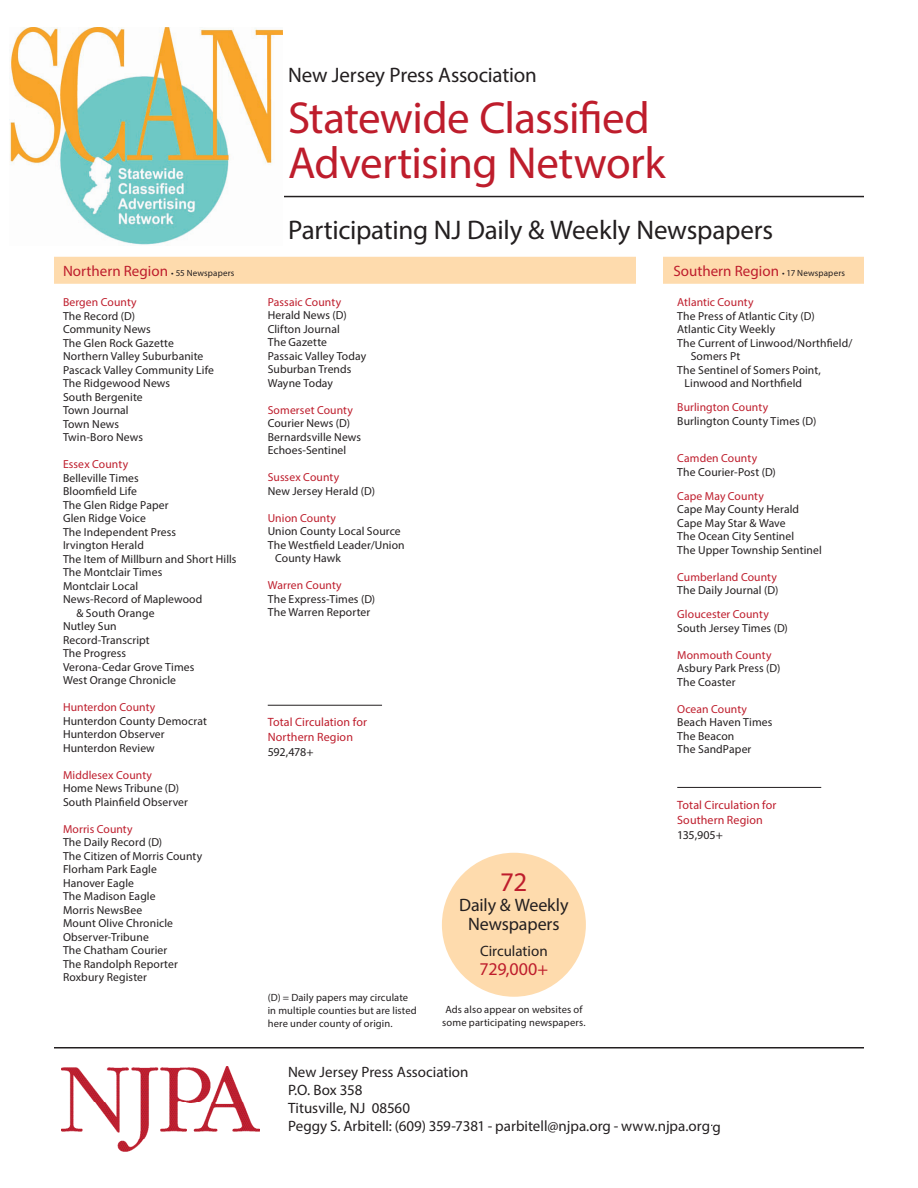
<style>
.page{position:relative;width:918px;height:1188px;background:#fff}
.page>*{position:absolute;margin:0;border:0;box-sizing:border-box;transform-origin:0 0}
.t1{font:45px/45px "Myriad Pro";letter-spacing:-.015em;color:#be1d2c}
.t2{font:27px "Myriad Pro";letter-spacing:-.01em;color:#231f20}
.t3{font:27px "Myriad Pro";color:#be1d2c}
.t4{font:21px "Myriad Pro";letter-spacing:-.01em;color:#231f20}
.t5{font:18px "Myriad Pro";letter-spacing:-.005em;color:#231f20}
.t6{font:18px "Myriad Pro";letter-spacing:-.005em;color:#be1d2c}
.t7{font:15px/18px "Myriad Pro";color:#231f20}
.t8{font:15px "Myriad Pro";color:#be1d2c}
.t9{font:12px "Myriad Pro";letter-spacing:.01em;color:#be1d2c}
.t10{font:12px "Myriad Pro";letter-spacing:-.015em;color:#231f20}
.t11{font:11.7px/13.5px "Myriad Pro";letter-spacing:.01em;color:#231f20}
.t12{font:11.7px "Myriad Pro";letter-spacing:.01em;color:#be1d2c}
.t13{font:10.5px/13.2px "Myriad Pro";letter-spacing:.01em;color:#231f20}
.s1{font-size:9px;color:#231f20}
</style>
<div class="page">
<hr style="left:54px;top:196px;width:810px;height:1px;background:#231f20">
<hr style="left:54px;top:1047px;width:810px;height:1px;background:#231f20">
<img style="left:62px;top:1066px;width:198px;height:85px">
<div style="left:54px;top:257px;width:810px;height:27px;background:#fedbad"></div>
<hr style="left:268px;top:705px;width:114px;height:1px;background:#231f20">
<hr style="left:677px;top:787px;width:144px;height:1px;background:#231f20">
<div style="left:636px;top:248px;width:27px;height:60px;background:#fff"></div>
<div style="left:442px;top:853px;width:144px;height:144px;background:#fedbad;border-radius:50%"></div>
<img style="left:9px;top:27px;width:274px;height:218px">
<h3 class="t4" style="left:288px;top:62px;width:250px">New Jersey Press Association</h3>
<h1 class="t1" style="left:288px;top:95px;width:379px">Statewide Classified<br>Advertising Network</h1>
<p class="t2" style="left:288px;top:213px;width:487px">Participating NJ Daily &amp; Weekly Newspapers</p>
<p class="t8" style="left:63px;top:262px;width:173px">Northern Region <span class="s1">• 55 Newspapers</span></p>
<p class="t8" style="left:673px;top:262px;width:173px">Southern Region <span class="s1">• 17 Newspapers</span></p>
<p class="t12" style="left:63px;top:295px;width:75px">Bergen County</p>
<p class="t11" style="left:63px;top:309px;width:74px">The Record (D)</p>
<p class="t11" style="left:63px;top:322px;width:89px">Community News</p>
<p class="t11" style="left:63px;top:336px;width:112px">The Glen Rock Gazette</p>
<p class="t11" style="left:63px;top:349px;width:142px">Northern Valley Suburbanite</p>
<p class="t11" style="left:63px;top:363px;width:153px">Pascack Valley Community Life</p>
<p class="t11" style="left:63px;top:376px;width:109px">The Ridgewood News</p>
<p class="t11" style="left:63px;top:390px;width:81px">South Bergenite</p>
<p class="t11" style="left:63px;top:403px;width:67px">Town Journal</p>
<p class="t11" style="left:63px;top:417px;width:58px">Town News</p>
<p class="t11" style="left:63px;top:430px;width:82px">Twin-Boro News</p>
<p class="t12" style="left:63px;top:457px;width:67px">Essex County</p>
<p class="t11" style="left:63px;top:471px;width:77px">Belleville Times</p>
<p class="t11" style="left:63px;top:484px;width:76px">Bloomfield Life</p>
<p class="t11" style="left:63px;top:498px;width:107px">The Glen Ridge Paper</p>
<p class="t11" style="left:63px;top:511px;width:84px">Glen Ridge Voice</p>
<p class="t11" style="left:63px;top:525px;width:115px">The Independent Press</p>
<p class="t11" style="left:63px;top:538px;width:83px">Irvington Herald</p>
<p class="t11" style="left:63px;top:552px;width:175px">The Item of Millburn and Short Hills</p>
<p class="t11" style="left:63px;top:565px;width:101px">The Montclair Times</p>
<p class="t11" style="left:63px;top:579px;width:77px">Montclair Local</p>
<p class="t11" style="left:76px;top:592px;width:127px;text-indent:-14px">News-Record of Maplewood &amp; South Orange</p>
<p class="t11" style="left:63px;top:619px;width:55px">Nutley Sun</p>
<p class="t11" style="left:63px;top:633px;width:88px">Record-Transcript</p>
<p class="t11" style="left:63px;top:646px;width:65px">The Progress</p>
<p class="t11" style="left:63px;top:660px;width:133px">Verona-Cedar Grove Times</p>
<p class="t11" style="left:63px;top:673px;width:115px">West Orange Chronicle</p>
<p class="t12" style="left:63px;top:700px;width:94px">Hunterdon County</p>
<p class="t11" style="left:63px;top:714px;width:145px">Hunterdon County Democrat</p>
<p class="t11" style="left:63px;top:727px;width:103px">Hunterdon Observer</p>
<p class="t11" style="left:63px;top:741px;width:93px">Hunterdon Review</p>
<p class="t12" style="left:63px;top:767px;width:91px">Middlesex County</p>
<p class="t11" style="left:63px;top:781px;width:118px">Home News Tribune (D)</p>
<p class="t11" style="left:63px;top:795px;width:127px">South Plainfield Observer</p>
<p class="t12" style="left:63px;top:821px;width:71px">Morris County</p>
<p class="t11" style="left:63px;top:835px;width:101px">The Daily Record (D)</p>
<p class="t11" style="left:63px;top:849px;width:141px">The Citizen of Morris County</p>
<p class="t11" style="left:63px;top:862px;width:95px">Florham Park Eagle</p>
<p class="t11" style="left:63px;top:876px;width:73px">Hanover Eagle</p>
<p class="t11" style="left:63px;top:889px;width:94px">The Madison Eagle</p>
<p class="t11" style="left:63px;top:903px;width:81px">Morris NewsBee</p>
<p class="t11" style="left:63px;top:916px;width:112px">Mount Olive Chronicle</p>
<p class="t11" style="left:63px;top:930px;width:87px">Observer-Tribune</p>
<p class="t11" style="left:63px;top:943px;width:106px">The Chatham Courier</p>
<p class="t11" style="left:63px;top:957px;width:116px">The Randolph Reporter</p>
<p class="t11" style="left:63px;top:970px;width:86px">Roxbury Register</p>
<p class="t12" style="left:268px;top:295px;width:75px">Passaic County</p>
<p class="t11" style="left:268px;top:308px;width:80px">Herald News (D)</p>
<p class="t11" style="left:268px;top:322px;width:74px">Clifton Journal</p>
<p class="t11" style="left:268px;top:335px;width:61px">The Gazette</p>
<p class="t11" style="left:268px;top:349px;width:100px">Passaic Valley Today</p>
<p class="t11" style="left:268px;top:362px;width:85px">Suburban Trends</p>
<p class="t11" style="left:268px;top:376px;width:67px">Wayne Today</p>
<p class="t12" style="left:268px;top:403px;width:87px">Somerset County</p>
<p class="t11" style="left:268px;top:416px;width:84px">Courier News (D)</p>
<p class="t11" style="left:268px;top:430px;width:95px">Bernardsville News</p>
<p class="t11" style="left:268px;top:443px;width:80px">Echoes-Sentinel</p>
<p class="t12" style="left:268px;top:470px;width:73px">Sussex County</p>
<p class="t11" style="left:268px;top:484px;width:109px">New Jersey Herald (D)</p>
<p class="t12" style="left:268px;top:511px;width:70px">Union County</p>
<p class="t11" style="left:268px;top:524px;width:134px">Union County Local Source</p>
<p class="t11" style="left:268px;top:538px;width:138px">The Westfield Leader/Union</p>
<p class="t11" style="left:275px;top:551px;width:67px">County Hawk</p>
<p class="t12" style="left:268px;top:578px;width:76px">Warren County</p>
<p class="t11" style="left:268px;top:592px;width:109px">The Express-Times (D)</p>
<p class="t11" style="left:268px;top:605px;width:104px">The Warren Reporter</p>
<p class="t12" style="left:677px;top:295px;width:78px">Atlantic County</p>
<p class="t11" style="left:677px;top:309px;width:139px">The Press of Atlantic City (D)</p>
<p class="t11" style="left:677px;top:322px;width:100px">Atlantic City Weekly</p>
<p class="t11" style="left:691px;top:336px;width:163px;text-indent:-14px">The Current of Linwood/Northfield/<br>Somers Pt</p>
<p class="t11" style="left:677px;top:363px;width:145px">The Sentinel of Somers Point,</p>
<p class="t11" style="left:685px;top:376px;width:119px">Linwood and Northfield</p>
<p class="t12" style="left:677px;top:400px;width:92px">Burlington County</p>
<p class="t11" style="left:677px;top:414px;width:141px">Burlington County Times (D)</p>
<p class="t12" style="left:677px;top:451px;width:81px">Camden County</p>
<p class="t11" style="left:677px;top:465px;width:100px">The Courier-Post (D)</p>
<p class="t12" style="left:677px;top:488px;width:88px">Cape May County</p>
<p class="t11" style="left:677px;top:502px;width:123px">Cape May County Herald</p>
<p class="t11" style="left:677px;top:516px;width:110px">Cape May Star &amp; Wave</p>
<p class="t11" style="left:677px;top:529px;width:119px">The Ocean City Sentinel</p>
<p class="t11" style="left:677px;top:543px;width:146px">The Upper Township Sentinel</p>
<p class="t12" style="left:677px;top:569px;width:101px">Cumberland County</p>
<p class="t11" style="left:677px;top:583px;width:103px">The Daily Journal (D)</p>
<p class="t12" style="left:677px;top:607px;width:93px">Gloucester County</p>
<p class="t11" style="left:677px;top:621px;width:112px">South Jersey Times (D)</p>
<p class="t12" style="left:677px;top:647px;width:96px">Monmouth County</p>
<p class="t11" style="left:677px;top:661px;width:105px">Asbury Park Press (D)</p>
<p class="t11" style="left:677px;top:675px;width:60px">The Coaster</p>
<p class="t12" style="left:677px;top:701px;width:71px">Ocean County</p>
<p class="t11" style="left:677px;top:715px;width:97px">Beach Haven Times</p>
<p class="t11" style="left:677px;top:729px;width:59px">The Beacon</p>
<p class="t11" style="left:677px;top:742px;width:76px">The SandPaper</p>
<p class="t9" style="left:268px;top:714px;width:101px">Total Circulation for</p>
<p class="t9" style="left:268px;top:729px;width:87px">Northern Region</p>
<p class="t10" style="left:268px;top:744px;width:47px">592,478+</p>
<p class="t9" style="left:677px;top:797px;width:101px">Total Circulation for</p>
<p class="t9" style="left:677px;top:812px;width:87px">Southern Region</p>
<p class="t10" style="left:677px;top:827px;width:47px">135,905+</p>
<p class="t3" style="left:500px;top:865px;width:29px">72</p>
<p class="t5" style="left:459px;top:893px;width:111px">Daily &amp; Weekly</p>
<p class="t5" style="left:468px;top:913px;width:93px">Newspapers</p>
<p class="t7" style="left:480px;top:941px;width:69px">Circulation</p>
<p class="t6" style="left:480px;top:958px;width:70px">729,000+</p>
<p class="t13" style="left:442px;top:1003px;width:145px;text-align:center">Ads also appear on websites of some participating newspapers.</p>
<p class="t7" style="left:288px;top:1063px;width:182px">New Jersey Press Association<br>P.O. Box 358</p>
<p class="t7" style="left:288px;top:1099px;width:424px">Titusville, NJ 08560<br>Peggy S. Arbitell: (609) 359-7381 - parbitell@njpa.org - www.njpa.org</p>
<p class="t13" style="left:268px;top:990px;width:151px">(D) = Daily papers may circulate in multiple counties but are listed here under county of origin.</p>
<p class="t7" style="left:288px;top:1099px;width:342px">West Trenton, NJ 08628-1019<br>Diane Trent: (609) 406-0600, ext. 24 • d rent@njpa.org •</p>
<p class="t7" style="left:655px;top:1117px;width:68px">w.njpa.org</p>
</div>
